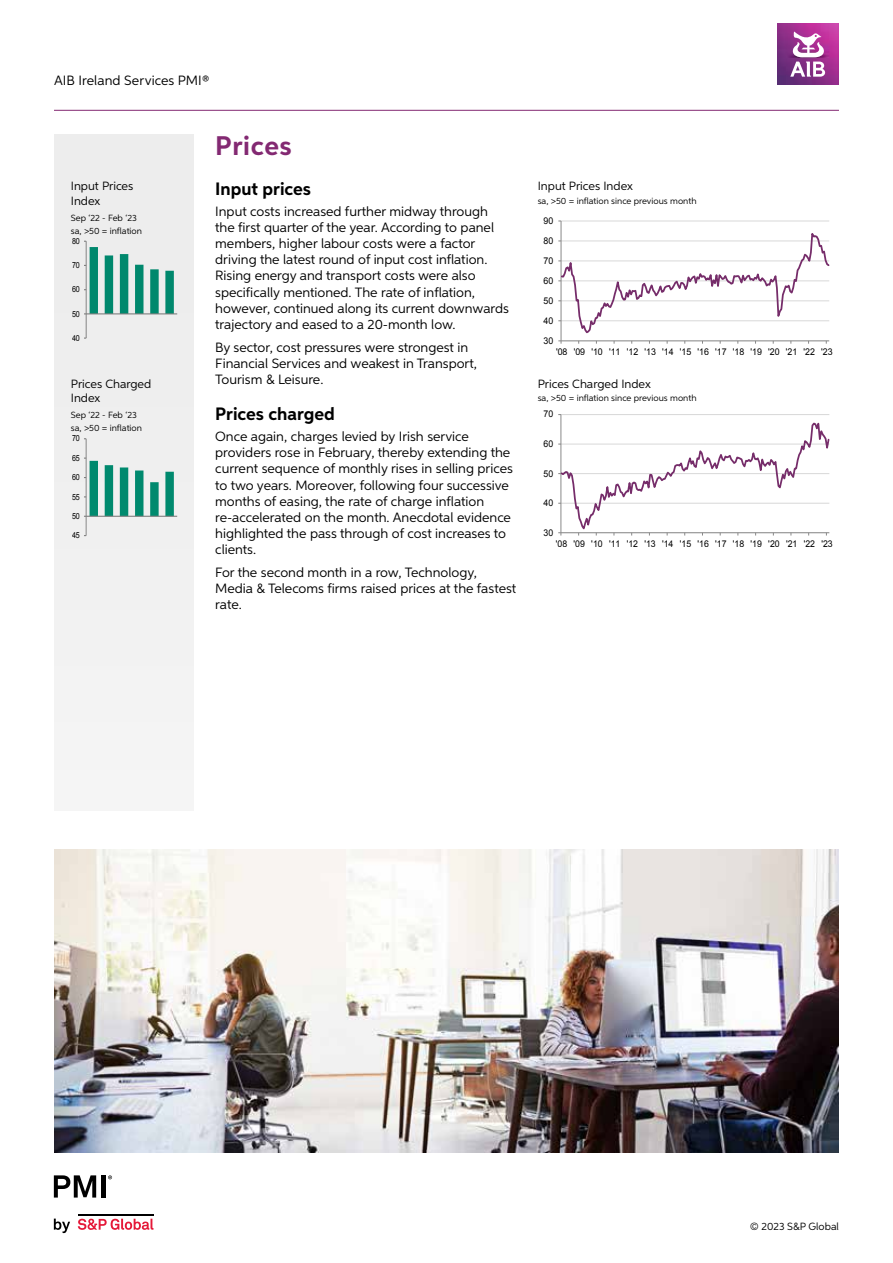
<style>
.page{position:relative;width:893px;height:1263px;background:#fff}
.page>*{position:absolute;margin:0;border:0;box-sizing:border-box;transform-origin:0 0}
.t1{font:700 27px "Aspira";letter-spacing:.025em;color:#832972}
.t2{font:700 18px "Aspira";color:#000}
.t3{font:13.5px/16.2px "Aspira";color:#000}
.t4{font:12px/14.4px "Aspira";color:#000}
.t5{font:10.5px "Aspira";color:#000}
.t6{font:9.3px "Arial";color:#000;scale:.95 1}
.t7{font:9.3px "Arial";color:#000;scale:.94 1}
.t8{font:9px "Aspira";color:#000}
.t9{font:8.4px "Arial";color:#000;scale:.85 1}
.t10{font:8.4px "Arial";color:#000;scale:.86 1}
</style>
<div class="page">
<hr style="left:54px;top:110px;width:785px;height:1px;background:#832972">
<img style="left:778px;top:24px;width:61px;height:61px">
<svg style="left:790px;top:32px;width:35px;height:45px"></svg>
<div style="left:54px;top:134px;width:140px;height:677px;background:#ededed"></div>
<hr style="left:561px;top:221px;width:268px;height:1px;background:#d9d9d9">
<hr style="left:561px;top:221px;width:1px;height:120px;background:#868686">
<svg style="left:558px;top:228px;width:272px;height:116px"></svg>
<hr style="left:86px;top:241px;width:1px;height:97px;background:#868686">
<svg style="left:84px;top:241px;width:90px;height:74px"></svg>
<hr style="left:86px;top:314px;width:91px;height:1px;background:#868686">
<svg style="left:558px;top:414px;width:272px;height:121px"></svg>
<hr style="left:86px;top:439px;width:1px;height:97px;background:#868686">
<svg style="left:84px;top:458px;width:90px;height:59px"></svg>
<hr style="left:86px;top:516px;width:91px;height:1px;background:#868686">
<img style="left:54px;top:849px;width:785px;height:303px">
<svg style="left:54px;top:1218px;width:16px;height:15px"></svg>
<svg style="left:78px;top:1218px;width:75px;height:12px"></svg>
<hr style="left:78px;top:1213px;width:75px;height:2px;background:#000">
<svg style="left:54px;top:1175px;width:42px;height:22px"></svg>
<div style="left:101px;top:1175px;width:5px;height:22px;background:#000"></div>
<svg style="left:108px;top:1175px;width:4px;height:4px"></svg>
<p class="t3" style="left:54px;top:72px;width:157px">AIB Ireland Services PMI®</p>
<h1 class="t1" style="left:215px;top:130px;width:78px">Prices</h1>
<p class="t4" style="left:71px;top:179px;width:64px">Input Prices<br>Index</p>
<p class="t8" style="left:71px;top:212px;width:67px">Sep ‘22 - Feb ‘23</p>
<p class="t8" style="left:71px;top:225px;width:73px">sa, &gt;50 = inflation</p>
<p class="t10" style="left:72px;top:235px;width:11px">80</p>
<p class="t10" style="left:72px;top:260px;width:11px">70</p>
<p class="t10" style="left:72px;top:284px;width:11px">60</p>
<p class="t10" style="left:72px;top:308px;width:11px">50</p>
<p class="t10" style="left:72px;top:332px;width:11px">40</p>
<p class="t4" style="left:71px;top:376px;width:82px">Prices Charged<br>Index</p>
<p class="t8" style="left:71px;top:410px;width:67px">Sep ‘22 - Feb ‘23</p>
<p class="t8" style="left:71px;top:422px;width:73px">sa, &gt;50 = inflation</p>
<p class="t9" style="left:72px;top:433px;width:11px">70</p>
<p class="t9" style="left:72px;top:452px;width:11px">65</p>
<p class="t9" style="left:72px;top:472px;width:11px">60</p>
<p class="t9" style="left:72px;top:491px;width:11px">55</p>
<p class="t9" style="left:72px;top:510px;width:11px">50</p>
<p class="t9" style="left:72px;top:530px;width:11px">45</p>
<h2 class="t2" style="left:215px;top:178px;width:97px">Input prices</h2>
<p class="t3" style="left:215px;top:203px;width:295px">Input costs increased further midway through the first quarter of the year. According to panel members, higher labour costs were a factor driving the latest round of input cost inflation.<br>Rising energy and transport costs were also specifically mentioned. The rate of inflation, however, continued along its current downwards trajectory and eased to a 20-month low.</p>
<p class="t3" style="left:215px;top:339px;width:263px">By sector, cost pressures were strongest in<br>Financial Services and weakest in Transport,<br>Tourism &amp; Leisure.</p>
<h2 class="t2" style="left:215px;top:403px;width:121px">Prices charged</h2>
<p class="t3" style="left:215px;top:428px;width:299px">Once again, charges levied by Irish service providers rose in February, thereby extending the current sequence of monthly rises in selling prices to two years. Moreover, following four successive months of easing, the rate of charge inflation re-accelerated on the month. Anecdotal evidence highlighted the pass through of cost increases to clients.</p>
<p class="t3" style="left:215px;top:564px;width:302px">For the second month in a row, Technology,<br>Media &amp; Telecoms firms raised prices at the fastest rate.</p>
<p class="t4" style="left:538px;top:179px;width:97px">Input Prices Index</p>
<p class="t8" style="left:538px;top:195px;width:160px">sa, &gt;50 = inflation since previous month</p>
<p class="t6" style="left:543px;top:214px;width:12px">90</p>
<p class="t6" style="left:543px;top:234px;width:12px">80</p>
<p class="t6" style="left:543px;top:254px;width:12px">70</p>
<p class="t6" style="left:543px;top:274px;width:12px">60</p>
<p class="t6" style="left:543px;top:294px;width:12px">50</p>
<p class="t6" style="left:543px;top:314px;width:12px">40</p>
<p class="t6" style="left:543px;top:334px;width:12px">30</p>
<p class="t6" style="left:556px;top:345px;width:293px">'08 '09 '10 '11 '12 '13 '14 '15 '16 '17 '18 '19 '20 '21 '22 '23</p>
<p class="t4" style="left:538px;top:376px;width:115px">Prices Charged Index</p>
<p class="t8" style="left:538px;top:393px;width:160px">sa, &gt;50 = inflation since previous month</p>
<p class="t7" style="left:544px;top:408px;width:12px">70</p>
<p class="t7" style="left:544px;top:438px;width:12px">60</p>
<p class="t7" style="left:544px;top:467px;width:12px">50</p>
<p class="t7" style="left:544px;top:497px;width:12px">40</p>
<p class="t7" style="left:544px;top:526px;width:12px">30</p>
<p class="t7" style="left:556px;top:537px;width:296px">'08 '09 '10 '11 '12 '13 '14 '15 '16 '17 '18 '19 '20 '21 '22 '23</p>
<p class="t5" style="left:750px;top:1220px;width:90px">© 2023 S&amp;P Global</p>
</div>
